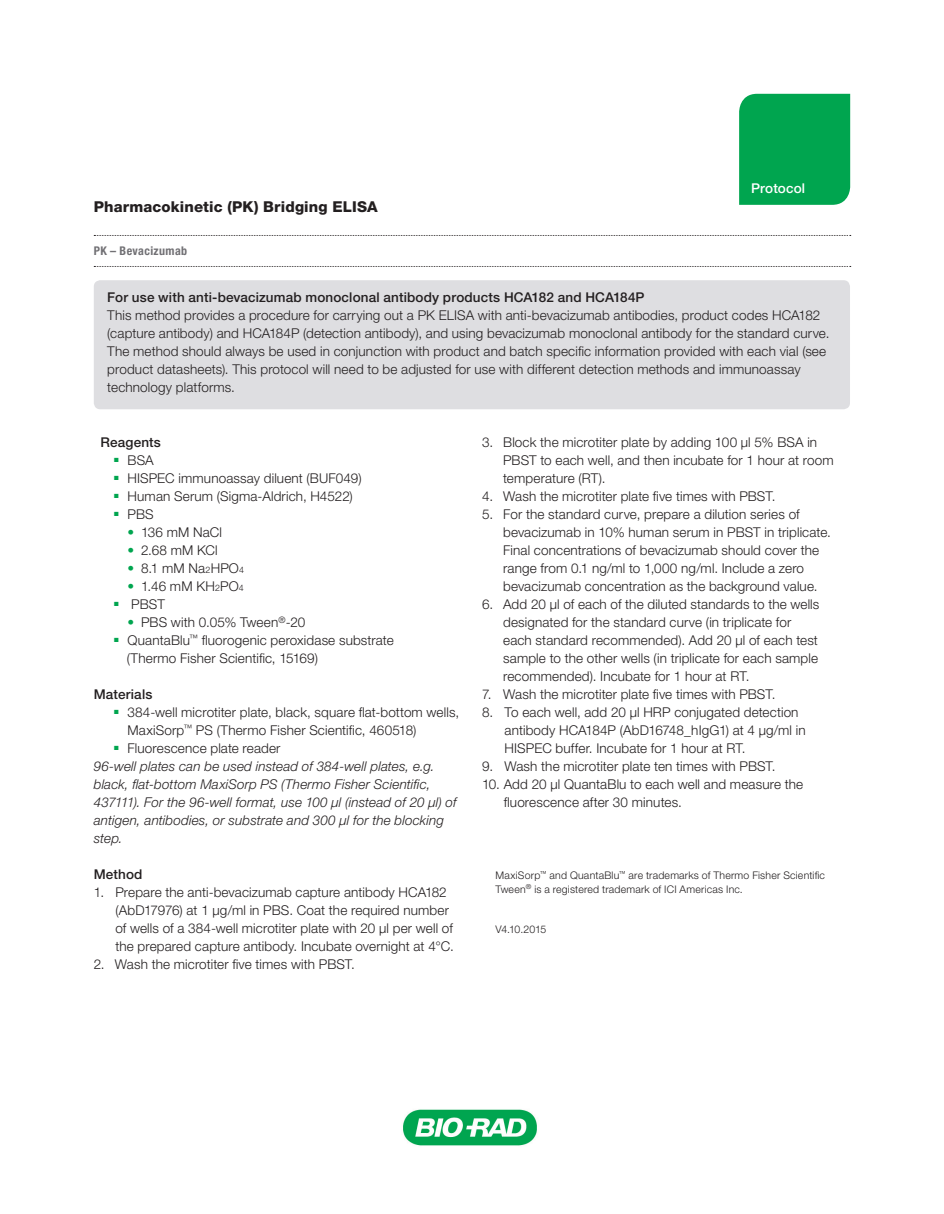
<style>
.page{position:relative;width:944px;height:1214px;background:#fff}
.page>*{position:absolute;margin:0;border:0;box-sizing:border-box;transform-origin:0 0}
._06_body{font:800 15px "Helvetica Neue LT Std";letter-spacing:.01em;color:#231f20}
._08_bullet_short{font:300 13.5px/18px "Helvetica Neue LT Std";letter-spacing:.01em;color:#231f20}
._06_body-2{font:300 13.5px/18px "Helvetica Neue LT Std";letter-spacing:.01em;color:#231f20}
._08_bullet_short-2{font:italic 300 13.5px/18px "Helvetica Neue LT Std";letter-spacing:.01em;color:#231f20}
._08_bullet_short-3{font:500 13.5px "Helvetica Neue LT Std";letter-spacing:.01em;color:#231f20}
._06_body-3{font:500 13.5px "Helvetica Neue LT Std";letter-spacing:.01em;color:#fff}
._03_tn_application{font:700 condensed 12px "Helvetica Neue LT Std";letter-spacing:.03em;color:#717074}
._08_bullet_short-4{font:300 10.5px "Helvetica Neue LT Std";letter-spacing:.02em;color:#231f20}
.s1{color:#00a54f}
.s2{font-size:8.85px}
</style>
<div class="page">
<div style="left:739px;top:94px;width:111px;height:111px;background:#00a54f"></div>
<svg style="left:94px;top:235px;width:756px;height:1px"></svg>
<svg style="left:94px;top:266px;width:756px;height:1px"></svg>
<div style="left:94px;top:280px;width:756px;height:129px;background:#dedee1;border-radius:6px"></div>
<img style="left:403px;top:1109px;width:134px;height:37px">
<p class="_06_body" style="left:94px;top:197px;width:285px">Pharmacokinetic (PK) Bridging ELISA</p>
<p class="_03_tn_application" style="left:94px;top:243px;width:95px">PK – Bevacizumab</p>
<p class="_06_body-3" style="left:751px;top:180px;width:55px">Protocol</p>
<p class="_08_bullet_short-3" style="left:107px;top:289px;width:539px">For use with anti-bevacizumab monoclonal antibody products HCA182 and HCA184P</p>
<p class="_06_body-2" style="left:107px;top:306px;width:723px">This method provides a procedure for carrying out a PK ELISA with anti-bevacizumab antibodies, product codes HCA182 (capture antibody) and HCA184P (detection antibody), and using bevacizumab monoclonal antibody for the standard curve.<br>The method should always be used in conjunction with product and batch specific information provided with each vial (see product datasheets). This protocol will need to be adjusted for use with different detection methods and immunoassay technology platforms.</p>
<p class="_08_bullet_short-3" style="left:101px;top:434px;width:62px">Reagents</p>
<p class="_06_body-2" style="left:114px;top:451px;width:41px"><sup>■</sup> BSA</p>
<p class="_06_body-2" style="left:114px;top:469px;width:249px"><sup>■</sup> HISPEC immunoassay diluent (BUF049)</p>
<p class="_06_body-2" style="left:114px;top:487px;width:240px"><sup>■</sup> Human Serum (Sigma-Aldrich, H4522)</p>
<p class="_06_body-2" style="left:114px;top:505px;width:41px"><sup>■</sup> PBS</p>
<p class="_06_body-2" style="left:128px;top:523px;width:96px"><span class="s1">•</span> 136 mM NaCl</p>
<p class="_06_body-2" style="left:128px;top:541px;width:91px"><span class="s1">•</span> 2.68 mM KCl</p>
<p class="_06_body-2" style="left:128px;top:559px;width:118px"><span class="s1">•</span> 8.1 mM Na<span class="s2">2</span>HPO<span class="s2">4</span></p>
<p class="_06_body-2" style="left:128px;top:577px;width:118px"><span class="s1">•</span> 1.46 mM KH<span class="s2">2</span>PO<span class="s2">4</span></p>
<p class="_06_body-2" style="left:114px;top:595px;width:52px"><sup>■</sup> PBST</p>
<p class="_06_body-2" style="left:128px;top:613px;width:179px"><span class="s1">•</span> PBS with 0.05% Tween<sup>®</sup>-20</p>
<p class="_06_body-2" style="left:114px;top:631px;width:281px"><sup>■</sup> QuantaBlu<sup>™</sup> fluorogenic peroxidase substrate</p>
<p class="_08_bullet_short" style="left:127px;top:649px;width:193px">(Thermo Fisher Scientific, 15169)</p>
<p class="_08_bullet_short-3" style="left:94px;top:686px;width:60px">Materials</p>
<p class="_06_body-2" style="left:128px;top:703px;width:333px;text-indent:-14px"><sup>■</sup> 384-well microtiter plate, black, square flat-bottom wells,<br>MaxiSorp<sup>™</sup> PS (Thermo Fisher Scientific, 460518)</p>
<p class="_06_body-2" style="left:114px;top:739px;width:168px"><sup>■</sup> Fluorescence plate reader</p>
<p class="_08_bullet_short-2" style="left:94px;top:757px;width:364px">96-well plates can be used instead of 384-well plates, e.g. black, flat-bottom MaxiSorp PS (Thermo Fisher Scientific, 437111). For the 96-well format, use 100 µl (instead of 20 µl) of antigen, antibodies, or substrate and 300 µl for the blocking step.</p>
<p class="_08_bullet_short-3" style="left:94px;top:866px;width:50px">Method</p>
<p class="_08_bullet_short" style="left:115px;top:883px;width:340px;text-indent:-22px">1. Prepare the anti-bevacizumab capture antibody HCA182 (AbD17976) at 1 µg/ml in PBS. Coat the required number of wells of a 384-well microtiter plate with 20 µl per well of the prepared capture antibody. Incubate overnight at 4°C.</p>
<p class="_08_bullet_short" style="left:94px;top:955px;width:263px">2. Wash the microtiter five times with PBST.</p>
<p class="_08_bullet_short" style="left:503px;top:433px;width:332px;text-indent:-21px">3. Block the microtiter plate by adding 100 µl 5% BSA in<br>PBST to each well, and then incubate for 1 hour at room temperature (RT).</p>
<p class="_08_bullet_short" style="left:482px;top:487px;width:295px">4. Wash the microtiter plate five times with PBST.</p>
<p class="_08_bullet_short" style="left:503px;top:505px;width:329px;text-indent:-21px">5. For the standard curve, prepare a dilution series of bevacizumab in 10% human serum in PBST in triplicate.<br>Final concentrations of bevacizumab should cover the range from 0.1 ng/ml to 1,000 ng/ml. Include a zero bevacizumab concentration as the background value.</p>
<p class="_08_bullet_short" style="left:503px;top:595px;width:318px;text-indent:-21px">6. Add 20 µl of each of the diluted standards to the wells designated for the standard curve (in triplicate for each standard recommended). Add 20 μl of each test sample to the other wells (in triplicate for each sample recommended). Incubate for 1 hour at RT.</p>
<p class="_08_bullet_short" style="left:482px;top:685px;width:295px">7. Wash the microtiter plate five times with PBST.</p>
<p class="_08_bullet_short" style="left:504px;top:703px;width:302px;text-indent:-22px">8. To each well, add 20 µl HRP conjugated detection antibody HCA184P (AbD16748_hIgG1) at 4 µg/ml in<br>HISPEC buffer. Incubate for 1 hour at RT.</p>
<p class="_08_bullet_short" style="left:482px;top:757px;width:295px">9. Wash the microtiter plate ten times with PBST.</p>
<p class="_08_bullet_short" style="left:504px;top:775px;width:301px;text-indent:-22px">10. Add 20 µl QuantaBlu to each well and measure the fluorescence after 30 minutes.</p>
<p class="_08_bullet_short-4" style="left:495px;top:869px;width:331px">MaxiSorp<sup>™</sup> and QuantaBlu<sup>™</sup> are trademarks of Thermo Fisher Scientific</p>
<p class="_08_bullet_short-4" style="left:495px;top:882px;width:249px">Tween<sup>®</sup> is a registered trademark of ICI Americas Inc.</p>
<p class="_08_bullet_short-4" style="left:495px;top:923px;width:52px">V4.10.2015</p>
</div>
